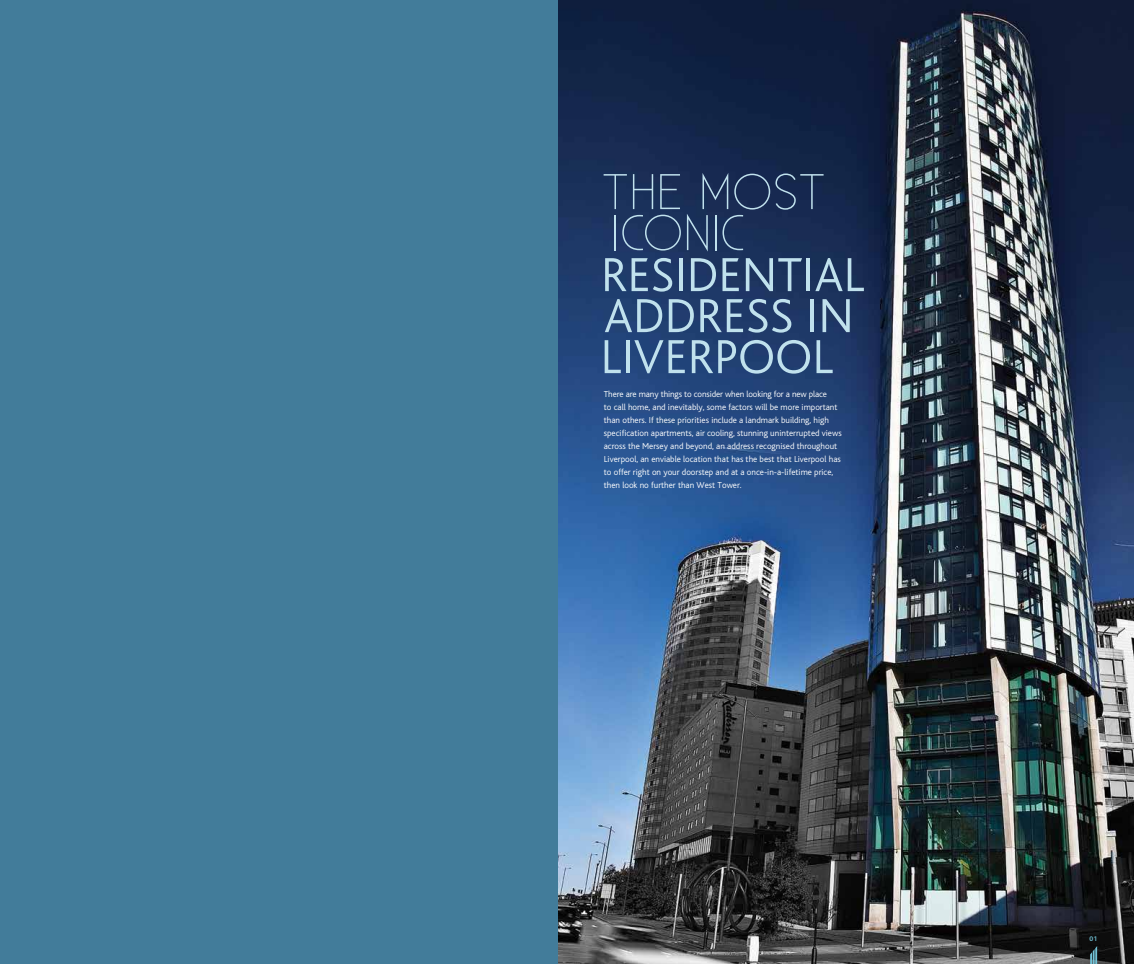
<style>
.page{position:relative;width:1134px;height:964px;background:#fff}
.page>*{position:absolute;margin:0;border:0;box-sizing:border-box;transform-origin:0 0}
.t1{font:300 50px/41px "Bliss";color:#c0e1ed}
.t2{font:300 50px/41px "Existence";color:#c0e1ed}
.t3{font:300 9px/13px "Bliss";color:#fff}
.t4{font:700 7px "Bliss";color:#72c3d7}
</style>
<div class="page">
<div style="left:0;top:0;width:567px;height:964px;background:#427c9a"></div>
<img style="left:558px;top:0;width:576px;height:964px">
<svg style="left:1090px;top:946px;width:7px;height:18px"></svg>
<h1 class="t2" style="left:601px;top:174px;width:226px">THE MOST<br>ICONIC</h1>
<h1 class="t1" style="left:601px;top:255px;width:265px">RESIDENTIAL addr</h1>
<h1 class="t1" style="left:600px;top:296px;width:255px;text-indent:122px">ESS IN lIVERPOOL</h1>
<p class="t3" style="left:604px;top:388px;width:239px">There are many things to consider when looking for a new place<br>to call home, and inevitably, some factors will be more important than others. If these priorities include a landmark building, high specification apartments, air cooling, stunning uninterrupted views across the Mersey and beyond, an address recognised throughout Liverpool, an enviable location that has the best that Liverpool has to offer right on your doorstep and at a once-in-a-lifetime price, then look no further than West Tower.</p>
<p class="t4" style="left:1089px;top:935px;width:9px">01</p>
</div>
